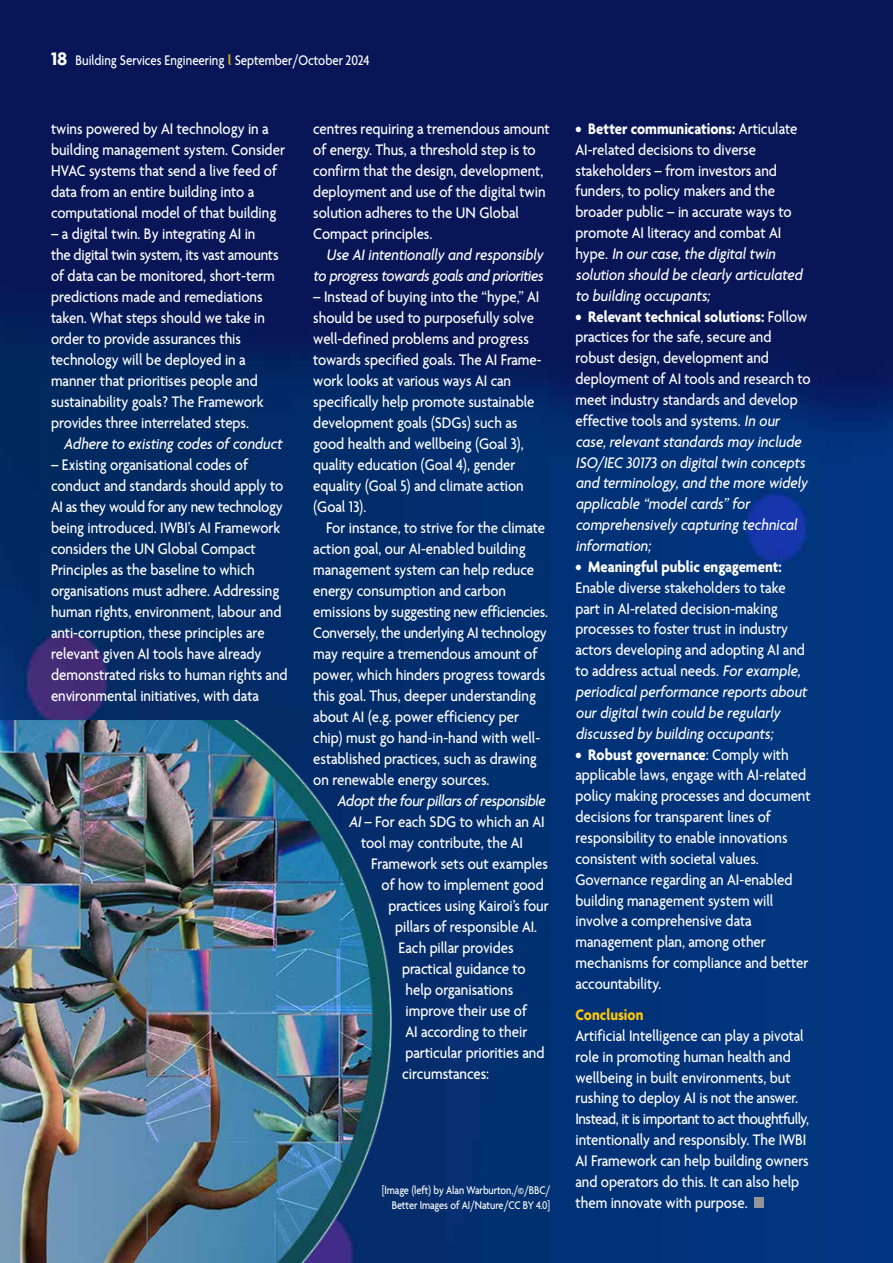
<style>
.page{position:relative;width:893px;height:1263px;background:#fff}
.page>*{position:absolute;margin:0;border:0;box-sizing:border-box;transform-origin:0 0}
.t1{font:500 16.5px/21px "Agenda One";color:#fff;scale:.9 1}
.t2{font:italic 500 16.5px/20.9px "Agenda One";color:#fff;scale:.9 1}
.t3{font:700 16.5px "Agenda";color:#fff;scale:.9 1}
.t4{font:italic 500 16.5px/21px "Agenda One";letter-spacing:-.02em;color:#fff;text-align:right;scale:.9 1}
.t5{font:italic 500 16.5px "Agenda One";letter-spacing:-.025em;color:#fff;scale:.9 1}
.t6{font:700 16.5px "Agenda";color:#ffc709;scale:.9 1}
.t7{font:500 15px "Agenda One";color:#fff;scale:.86 1}
.t8{font:500 12px/15px "Agenda One";letter-spacing:-.005em;color:#fff;text-align:right;scale:.86 1}
.s1{font-family:"Agenda";font-weight:700;font-size:19.5px}
.s2{color:#dbad17}
.s3{font-style:italic}
.s4{font-family:"Agenda One";font-weight:500}
.s5{font-style:normal}
</style>
<div class="page">
<img style="left:0;top:0;width:893px;height:1263px">
<div style="left:755px;top:1197px;width:9px;height:10px;background:#939598"></div>
<img style="left:0;top:721px;width:391px;height:542px">
<p class="t7" style="left:51px;top:52px;width:372px"><span class="s1">18</span> Building Services Engineering <span class="s2">l</span> September/October 2024</p>
<p class="t1" style="left:51px;top:118px;width:261px">twins powered by AI technology in a building management system. Consider HVAC systems that send a live feed of data from an entire building into a computational model of that building</p>
<p class="t1" style="left:51px;top:223px;width:254px">– a digital twin. By integrating AI in the digital twin system, its vast amounts of data can be monitored, short-term predictions made and remediations taken. What steps should we take in order to provide assurances this technology will be deployed in a manner that prioritises people and sustainability goals? The Framework provides three interrelated steps.</p>
<p class="t2" style="left:64px;top:433px;width:244px">Adhere to existing codes of conduct</p>
<p class="t1" style="left:51px;top:454px;width:264px">– Existing organisational codes of conduct and standards should apply to AI as they would for any new technology being introduced. IWBI’s AI Framework considers the UN Global Compact Principles as the baseline to which organisations must adhere. Addressing human rights, environment, labour and anti-corruption, these principles are relevant given AI tools have already demonstrated risks to human rights and environmental initiatives, with data</p>
<p class="t1" style="left:313px;top:118px;width:264px">centres requiring a tremendous amount of energy. Thus, a threshold step is to confirm that the design, development, deployment and use of the digital twin solution adheres to the UN Global Compact principles.</p>
<p class="t4" style="left:313px;top:244px;width:257px">Use AI intentionally and responsibly to progress towards goals and priorities</p>
<p class="t1" style="left:313px;top:286px;width:255px">– Instead of buying into the “hype,” AI should be used to purposefully solve well-defined problems and progress towards specified goals. The AI Frame&shy;work looks at various ways AI can specifically help promote sustainable development goals (SDGs) such as good health and wellbeing (Goal 3), quality education (Goal 4), gender equality (Goal 5) and climate action (Goal 13).</p>
<p class="t1" style="left:313px;top:517px;width:262px;text-indent:13px">For instance, to strive for the climate action goal, our AI-enabled building management system can help reduce energy consumption and carbon emissions by suggesting new efficiencies.<br>Conversely, the underlying AI technology may require a tremendous amount of power, which hinders progress towards this goal. Thus, deeper understanding about AI (e.g. power efficiency per chip) must go hand-in-hand with well&shy;established practices, such as drawing on renewable energy sources.</p>
<p class="t5" style="left:337px;top:792px;width:233px">Adopt the four pillars of responsible</p>
<p class="t1" style="left:349px;top:811px;width:219px"><span class="s3">AI</span> – For each SDG to which an AI</p>
<p class="t1" style="left:361px;top:832px;width:182px">tool may contribute, the AI</p>
<p class="t1" style="left:371px;top:853px;width:198px">Framework sets out examples</p>
<p class="t1" style="left:382px;top:874px;width:182px">of how to implement good</p>
<p class="t1" style="left:388px;top:895px;width:180px">practices using Kairoi’s four</p>
<p class="t1" style="left:395px;top:916px;width:159px">pillars of responsible AI.</p>
<p class="t1" style="left:399px;top:937px;width:129px">Each pillar provides</p>
<p class="t1" style="left:402px;top:958px;width:139px">practical guidance to</p>
<p class="t1" style="left:405px;top:979px;width:121px">help organisations</p>
<p class="t1" style="left:405px;top:1000px;width:137px">improve their use of</p>
<p class="t1" style="left:405px;top:1021px;width:137px">AI according to their</p>
<p class="t1" style="left:405px;top:1042px;width:156px">particular priorities and</p>
<p class="t1" style="left:402px;top:1063px;width:98px">circumstances:</p>
<p class="t8" style="left:382px;top:1183px;width:197px">[Image (left) by Alan Warburton,/©/BBC/<br>Better Images of AI/Nature/CC BY 4.0]</p>
<p class="t3" style="left:575px;top:120px;width:248px">• Better communications: <span class="s4">Articulate</span></p>
<p class="t1" style="left:575px;top:139px;width:253px">AI-related decisions to diverse stakeholders – from investors and funders, to policy makers and the broader public – in accurate ways to promote AI literacy and combat AI hype. <span class="s3">In our case, the digital twin solution should be clearly articulated to building occupants;</span></p>
<p class="t3" style="left:575px;top:307px;width:259px">• Relevant technical solutions: <span class="s4">Follow</span></p>
<p class="t2" style="left:575px;top:327px;width:263px"><span class="s5">practices for the safe, secure and robust design, development and deployment of AI tools and research to meet industry standards and develop effective tools and systems.</span> In our case, relevant standards may include ISO/IEC 30173 on digital twin concepts and terminology, and the more widely applicable “model cards” for comprehensively capturing technical information;</p>
<p class="t3" style="left:575px;top:558px;width:231px">• Meaningful public engagement:</p>
<p class="t1" style="left:575px;top:577px;width:259px">Enable diverse stakeholders to take part in AI-related decision-making processes to foster trust in industry actors developing and adopting AI and to address actual needs. <span class="s3">For example, periodical performance reports about our digital twin could be regularly discussed by building occupants;</span></p>
<p class="t3" style="left:575px;top:745px;width:239px">• Robust governance<span class="s4">: Comply with</span></p>
<p class="t1" style="left:575px;top:765px;width:263px">applicable laws, engage with AI-related policy making processes and document decisions for transparent lines of responsibility to enable innovations consistent with societal values.<br>Governance regarding an AI-enabled building management system will involve a comprehensive data management plan, among other mechanisms for compliance and better accountability.</p>
<p class="t6" style="left:575px;top:1006px;width:77px">Conclusion</p>
<p class="t1" style="left:575px;top:1025px;width:261px">Artificial Intelligence can play a pivotal role in promoting human health and wellbeing in built environments, but rushing to deploy AI is not the answer.<br>Instead, it is important to act thoughtfully, intentionally and responsibly. The IWBI AI Framework can help building owners and operators do this. It can also help them innovate with purpose.</p>
</div>
